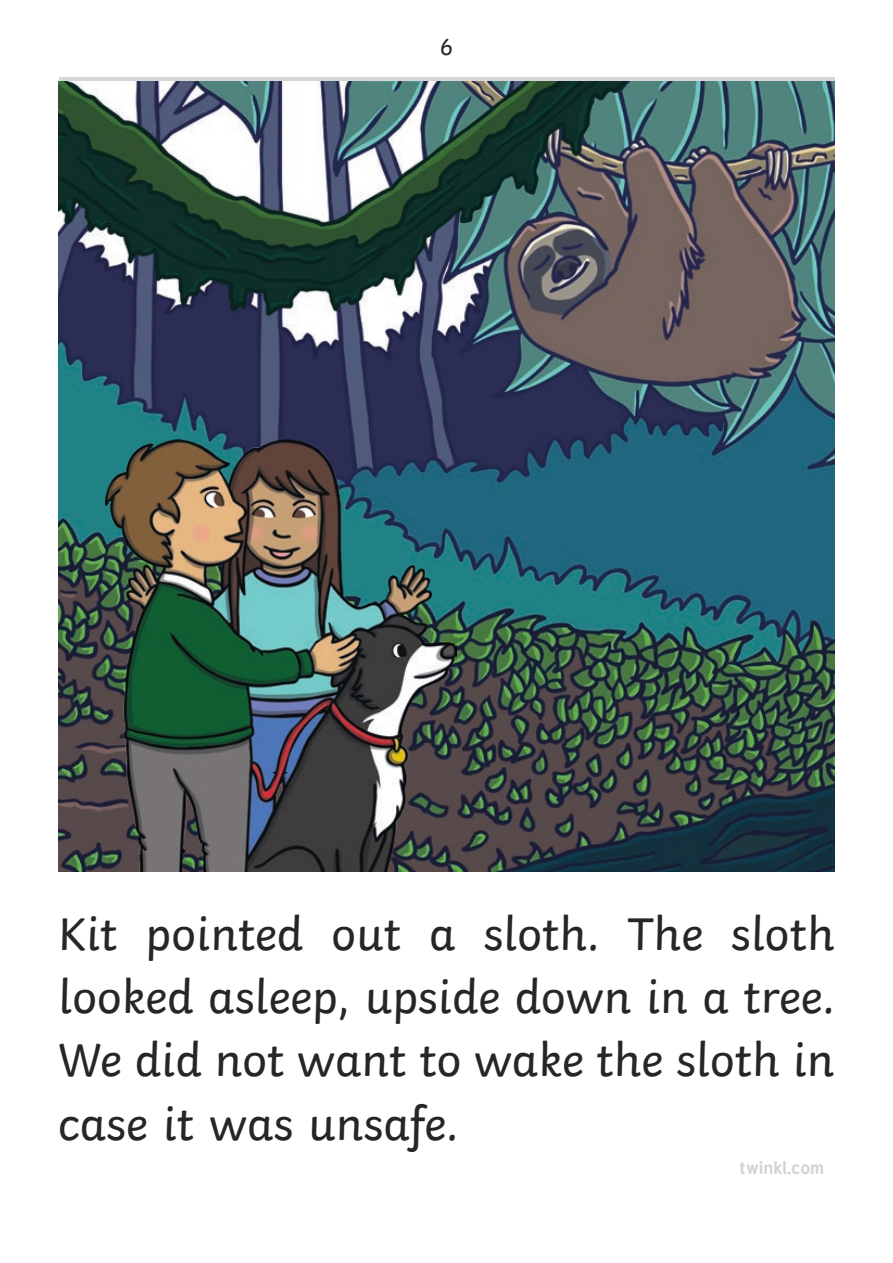
<style>
.page{position:relative;width:893px;height:1263px;background:#fff}
.page>*{position:absolute;margin:0;border:0;box-sizing:border-box;transform-origin:0 0}
.t1{font:48.15px/63.2px "Twinkl";color:#282526;text-align:justify}
.t2{font:24.15px "Twinkl";color:#282526}
.t3{font:700 18px "Tuffy";color:#d2d3d5}
</style>
<div class="page">
<img style="left:59px;top:81px;width:775px;height:790px">
<img style="left:105px;top:439px;width:351px;height:432px">
<p class="t2" style="left:439px;top:28px;width:16px">6</p>
<p class="t1" style="left:58px;top:898px;width:778px">Kit pointed out a sloth. The sloth looked asleep, upside down in a tree.<br>We did not want to wake the sloth in case it was unsafe.</p>
<p class="t3" style="left:740px;top:1154px;width:86px">twinkl.com</p>
</div>
